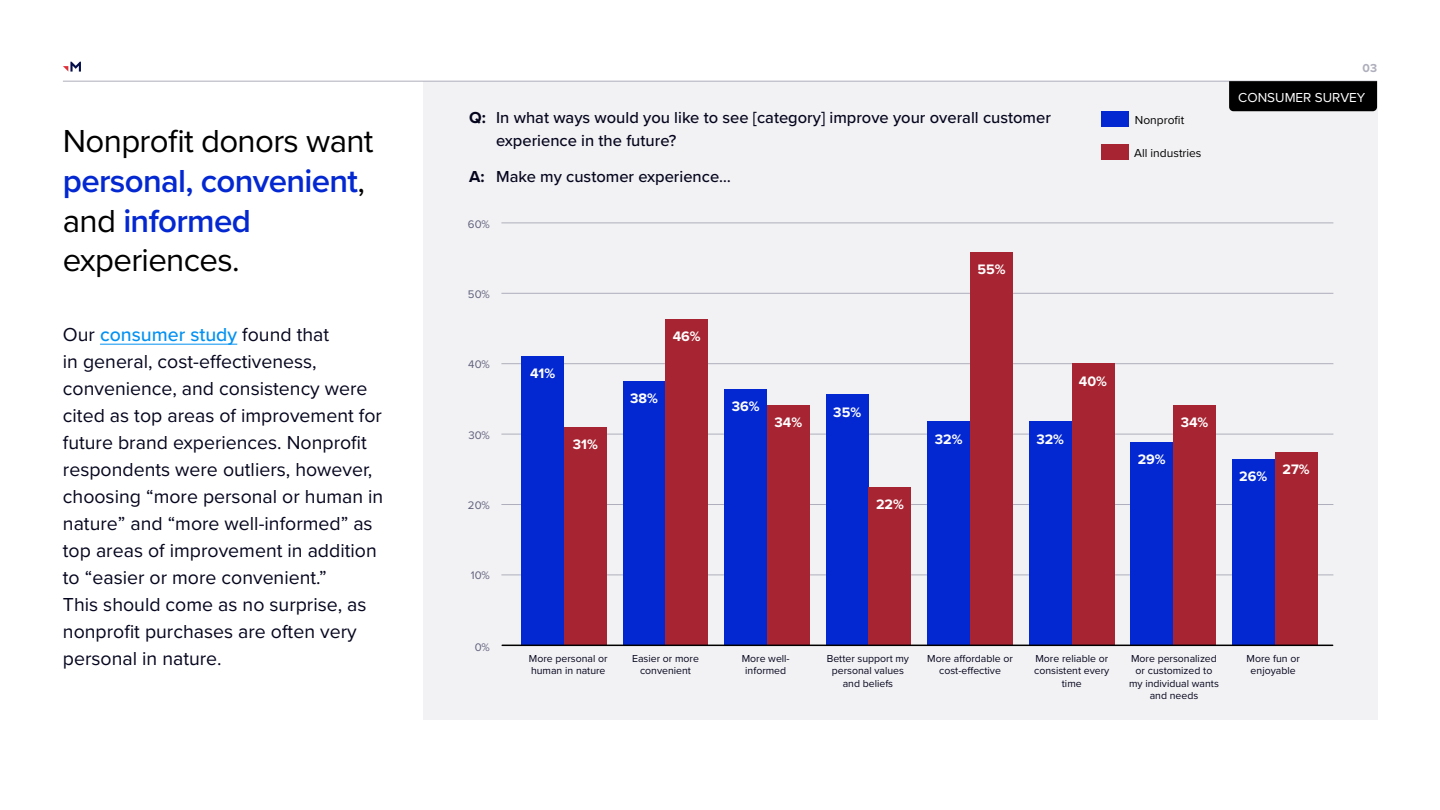
<style>
.page{position:relative;width:1440px;height:810px;background:#fff}
.page>*{position:absolute;margin:0;border:0;box-sizing:border-box;transform-origin:0 0}
.t1{font:33px/39.6px "Proxima Nova";letter-spacing:-.02em;color:#000}
.t2{font:19.5px/27px "Proxima Nova";color:#05051e}
.t3{font:500 16.5px/22.5px "Proxima Nova";color:#05051e}
.t4{font:700 14.25px "Proxima Nova";color:#fff}
.t5{font:13.5px "Proxima Nova";color:#fff}
.t6{font:12px "Proxima Nova";color:#000}
.t7{font:700 12px "Proxima Nova";color:#aeaebc}
.t8{font:11.4px "Proxima Nova";color:#60607d}
.t9{font:10.5px/12.6px "Proxima Nova";color:#05051e;text-align:center}
.s1{font-weight:600;color:#0328d1}
.s2{font-weight:500;color:#0391f2}
.s3{font-weight:700}
</style>
<div class="page">
<div style="left:423px;top:82px;width:954px;height:638px;background:#f2f2f4"></div>
<hr style="left:100px;top:344px;width:137px;height:1px;background:#0391f2">
<hr style="left:63px;top:81px;width:1314px;height:1px;background:#aeaebc">
<svg style="left:63px;top:62px;width:18px;height:10px"></svg>
<div style="left:1102px;top:111px;width:27px;height:15px;background:#0328d1"></div>
<div style="left:1102px;top:144px;width:27px;height:15px;background:#a72532"></div>
<hr style="left:501px;top:363px;width:832px;height:1px;background:#aeaebc">
<hr style="left:501px;top:575px;width:832px;height:1px;background:#aeaebc">
<hr style="left:501px;top:293px;width:832px;height:1px;background:#aeaebc">
<hr style="left:501px;top:222px;width:832px;height:1px;background:#aeaebc">
<hr style="left:501px;top:504px;width:832px;height:1px;background:#aeaebc">
<hr style="left:501px;top:434px;width:832px;height:1px;background:#aeaebc">
<div style="left:521px;top:357px;width:43px;height:288px;background:#0328d1"></div>
<div style="left:564px;top:428px;width:43px;height:217px;background:#a72532"></div>
<div style="left:826px;top:395px;width:43px;height:251px;background:#0328d1"></div>
<div style="left:869px;top:487px;width:42px;height:158px;background:#a72532"></div>
<div style="left:623px;top:381px;width:43px;height:264px;background:#0328d1"></div>
<div style="left:666px;top:319px;width:42px;height:326px;background:#a72532"></div>
<div style="left:927px;top:422px;width:43px;height:223px;background:#0328d1"></div>
<div style="left:970px;top:252px;width:43px;height:393px;background:#a72532"></div>
<div style="left:724px;top:390px;width:43px;height:255px;background:#0328d1"></div>
<div style="left:767px;top:405px;width:43px;height:240px;background:#a72532"></div>
<div style="left:1029px;top:422px;width:43px;height:223px;background:#0328d1"></div>
<div style="left:1072px;top:364px;width:42px;height:281px;background:#a72532"></div>
<div style="left:1130px;top:442px;width:43px;height:203px;background:#0328d1"></div>
<div style="left:1173px;top:405px;width:43px;height:240px;background:#a72532"></div>
<div style="left:1232px;top:459px;width:43px;height:186px;background:#0328d1"></div>
<div style="left:1275px;top:452px;width:42px;height:193px;background:#a72532"></div>
<hr style="left:502px;top:645px;width:831px;height:1px;background:#000">
<div style="left:1229px;top:81px;width:148px;height:30px;background:#000"></div>
<h1 class="t1" style="left:63px;top:120px;width:312px">Nonprofit donors want <span class="s1">personal, convenient</span>, and <span class="s1">informed </span>experiences.</h1>
<p class="t2" style="left:63px;top:320px;width:322px">Our <span class="s2">consumer study</span> found that<br>in general, cost-effectiveness, convenience, and consistency were cited as top areas of improvement for future brand experiences. Nonprofit respondents were outliers, however, choosing “more personal or human in nature” and “more well-informed” as top areas of improvement in addition to “easier or more convenient.”<br>This should come as no surprise, as nonprofit purchases are often very personal in nature.</p>
<p class="t7" style="left:1363px;top:59px;width:16px">03</p>
<p class="t3" style="left:496px;top:106px;width:556px;text-indent:-27px"><span class="s3">Q:</span> In what ways would you like to see [category] improve your overall customer experience in the future?</p>
<p class="t3" style="left:469px;top:164px;width:263px"><span class="s3">A:</span> Make my customer experience…</p>
<p class="t8" style="left:468px;top:215px;width:24px">60%</p>
<p class="t8" style="left:468px;top:286px;width:23px">50%</p>
<p class="t8" style="left:468px;top:356px;width:23px">40%</p>
<p class="t8" style="left:468px;top:427px;width:23px">30%</p>
<p class="t4" style="left:530px;top:363px;width:27px">41%</p>
<p class="t4" style="left:573px;top:434px;width:27px">31%</p>
<p class="t4" style="left:673px;top:326px;width:29px">46%</p>
<p class="t4" style="left:630px;top:388px;width:29px">38%</p>
<p class="t4" style="left:732px;top:396px;width:29px">36%</p>
<p class="t4" style="left:775px;top:411px;width:29px">34%</p>
<p class="t4" style="left:833px;top:401px;width:29px">35%</p>
<p class="t4" style="left:977px;top:259px;width:30px">55%</p>
<p class="t4" style="left:935px;top:428px;width:29px">32%</p>
<p class="t4" style="left:1036px;top:428px;width:29px">32%</p>
<p class="t4" style="left:1079px;top:370px;width:30px">40%</p>
<p class="t8" style="left:468px;top:497px;width:23px">20%</p>
<p class="t4" style="left:876px;top:493px;width:29px">22%</p>
<p class="t8" style="left:471px;top:566px;width:21px">10%</p>
<p class="t8" style="left:475px;top:638px;width:17px">0%</p>
<p class="t6" style="left:1135px;top:111px;width:51px">Nonprofit</p>
<p class="t6" style="left:1134px;top:144px;width:69px">All industries</p>
<p class="t4" style="left:1138px;top:448px;width:30px">29%</p>
<p class="t4" style="left:1181px;top:411px;width:29px">34%</p>
<p class="t5" style="left:1238px;top:88px;width:129px">CONSUMER SURVEY</p>
<p class="t4" style="left:1239px;top:466px;width:30px">26%</p>
<p class="t4" style="left:1282px;top:459px;width:29px">27%</p>
<p class="t9" style="left:529px;top:651px;width:80px;text-align:left">More personal or human in nature</p>
<p class="t9" style="left:632px;top:651px;width:68px">Easier or more convenient</p>
<p class="t9" style="left:742px;top:651px;width:50px">More well&shy;informed</p>
<p class="t9" style="left:827px;top:651px;width:84px">Better support my personal values and beliefs</p>
<p class="t9" style="left:927px;top:651px;width:87px">More affordable or cost-effective</p>
<p class="t9" style="left:1034px;top:651px;width:77px">More reliable or consistent every time</p>
<p class="t9" style="left:1129px;top:651px;width:91px">More personalized or customized to my individual wants and needs</p>
<p class="t9" style="left:1246px;top:651px;width:55px">More fun or enjoyable</p>
</div>
